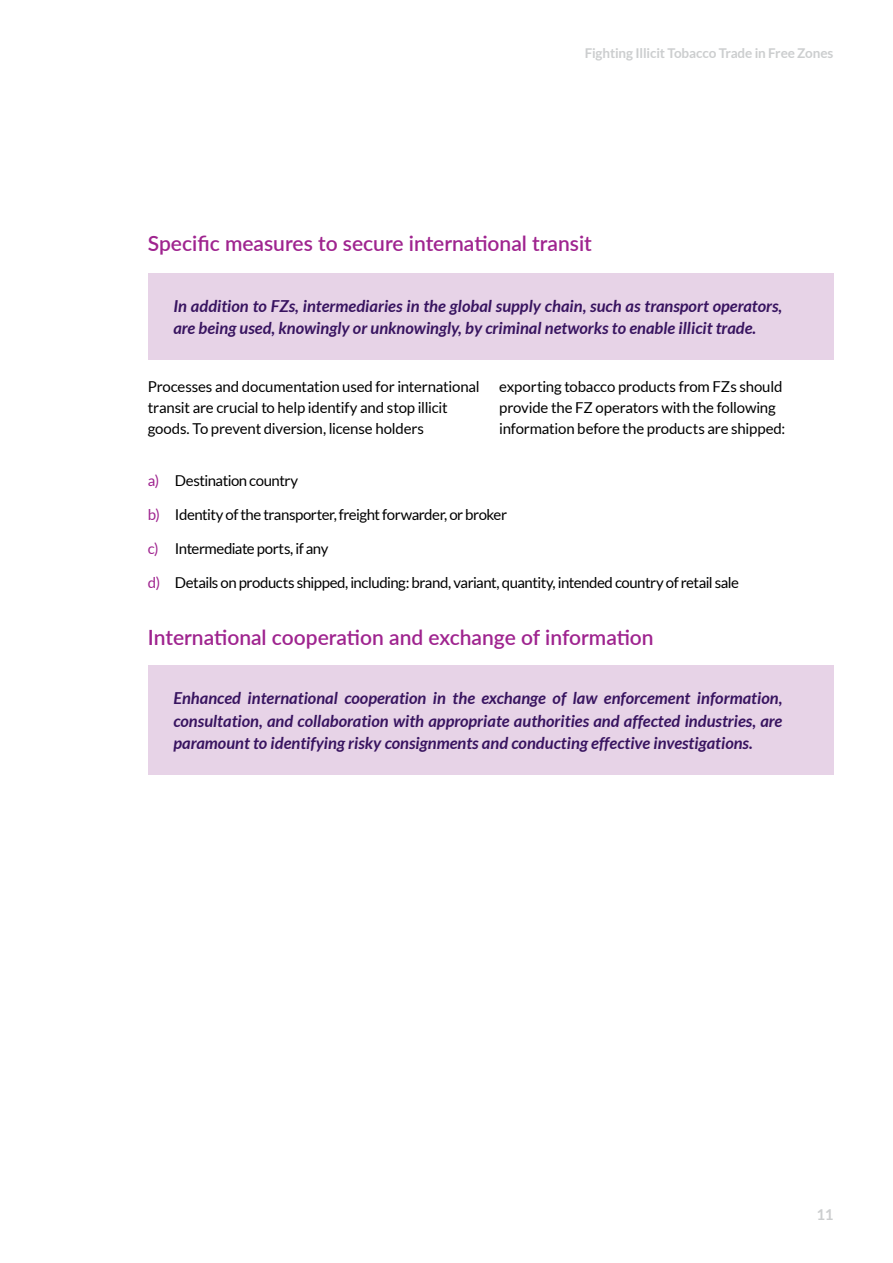
<style>
.page{position:relative;width:893px;height:1263px;background:#fff}
.page>*{position:absolute;margin:0;border:0;box-sizing:border-box;transform-origin:0 0}
.t1{font:600 21px "Lato";color:#9f248f}
.t2{font:italic 700 16.5px/22.5px "Lato";color:#381460}
.t3{font:15px/21px "Lato";letter-spacing:-.02em;color:#000}
.t4{font:700 15px "Lato";color:#cccecf}
.t5{font:700 13.5px "Lato";letter-spacing:-.01em;color:#cccecf}
.s1{color:#9f248f}
</style>
<div class="page">
<div style="left:148px;top:273px;width:685px;height:87px;background:#e7d3e7"></div>
<div style="left:148px;top:666px;width:685px;height:109px;background:#e7d3e7"></div>
<p class="t5" style="left:585px;top:45px;width:250px">Fighting Illicit Tobacco Trade in Free Zones</p>
<h1 class="t1" style="left:148px;top:228px;width:445px">Specific measures to secure international transit</h1>
<p class="t2" style="left:173px;top:295px;width:610px">In addition to FZs, intermediaries in the global supply chain, such as transport operators, are being used, knowingly or unknowingly, by criminal networks to enable illicit trade.</p>
<p class="t3" style="left:148px;top:376px;width:333px">Processes and documentation used for international transit are crucial to help identify and stop illicit goods. To prevent diversion, license holders</p>
<p class="t3" style="left:499px;top:376px;width:288px">exporting tobacco products from FZs should provide the FZ operators with the following information before the products are shipped:</p>
<p class="t3" style="left:148px;top:470px;width:152px"><span class="s1">a)</span> Destination country</p>
<p class="t3" style="left:148px;top:504px;width:361px"><span class="s1">b)</span> Identity of the transporter, freight forwarder, or broker</p>
<p class="t3" style="left:148px;top:538px;width:182px"><span class="s1">c)</span> Intermediate ports, if any</p>
<p class="t3" style="left:148px;top:572px;width:593px"><span class="s1">d)</span> Details on products shipped, including: brand, variant, quantity, intended country of retail sale</p>
<h1 class="t1" style="left:148px;top:622px;width:507px">International cooperation and exchange of information</h1>
<p class="t2" style="left:173px;top:687px;width:610px;text-align:justify">Enhanced international cooperation in the exchange of law enforcement information, consultation, and collaboration with appropriate authorities and affected industries, are paramount to identifying risky consignments and conducting effective investigations.</p>
<p class="t4" style="left:816px;top:1206px;width:19px">11</p>
</div>
